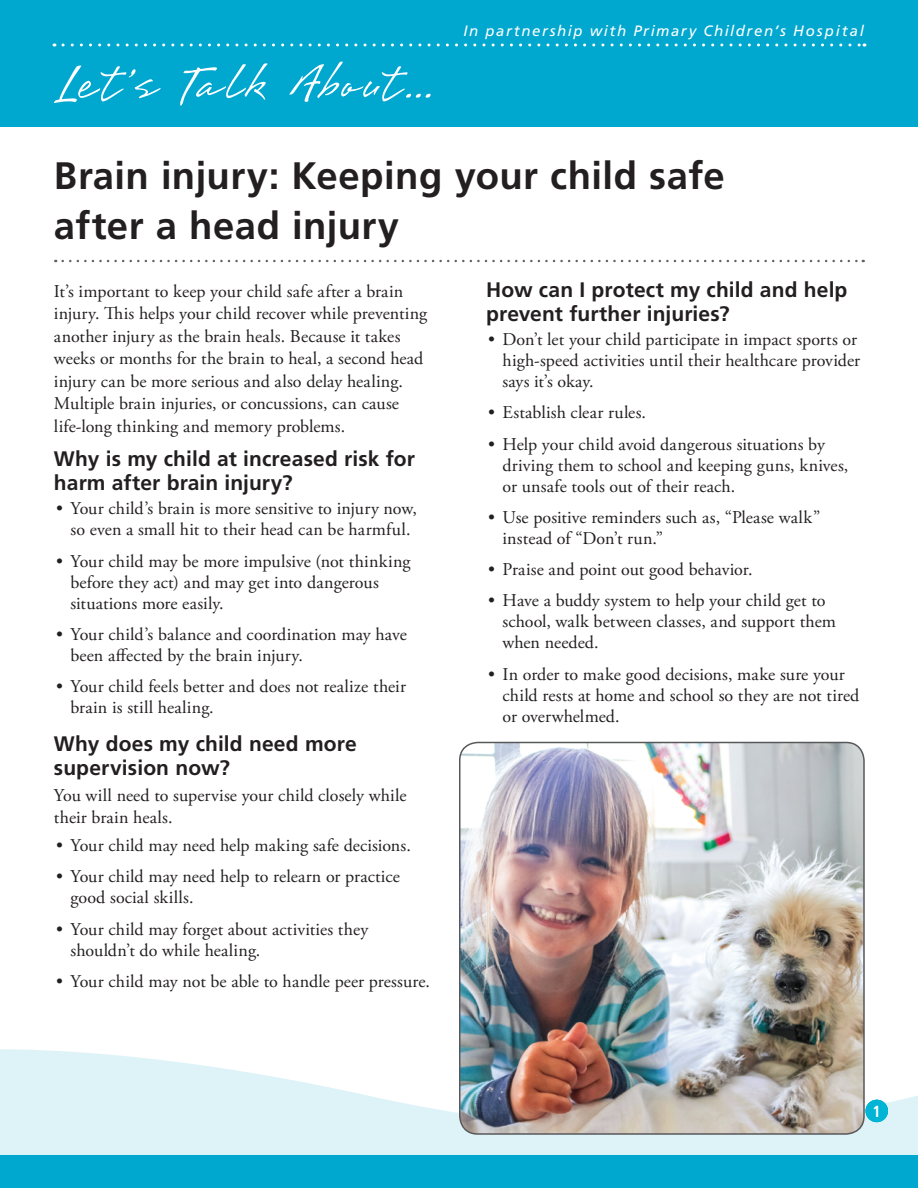
<style>
.page{position:relative;width:918px;height:1188px;background:#fff}
.page>*{position:absolute;margin:0;border:0;box-sizing:border-box;transform-origin:0 0}
.Title__h1{font:700 38.25px/49.5px "Frutiger LT Std";letter-spacing:.01em;color:#231f20}
.Level_1__h2{font:700 21px/24px "Frutiger LT Std";letter-spacing:.005em;color:#231f20}
.Main__p{font:18px/21px "Adobe Garamond Pro";letter-spacing:.005em;color:#231f20}
.Page_number{font:700 condensed 16.2px "Frutiger LT Std";color:#fff}
.t1{font:italic 15px "Frutiger LT Std";letter-spacing:.105em;color:#fff}
</style>
<div class="page">
<svg style="left:0;top:1049px;width:918px;height:107px;fill:#def3f8"></svg>
<div style="left:0;top:0;width:918px;height:127px;background:#00a7cf"></div>
<svg style="left:63px;top:44px;width:802px;height:2px"></svg>
<svg style="left:54px;top:62px;width:377px;height:44px"></svg>
<div style="left:0;top:1156px;width:918px;height:32px;background:#00a7cf"></div>
<div style="left:866px;top:1100px;width:22px;height:22px;background:#00b4d6;border-radius:50%"></div>
<svg style="left:63px;top:260px;width:801px;height:2px"></svg>
<img style="left:460px;top:742px;width:404px;height:392px">
<div style="left:459px;top:742px;width:406px;height:393px;border:2px solid #57585a;border-radius:18px"></div>
<p class="t1" style="left:463px;top:22px;width:402px">In partnership with Primary Children’s Hospital</p>
<p class="Title__h1" style="left:54px;top:152px;width:672px">Brain injury: Keeping your child safe after a head injury</p>
<p class="Main__p" style="left:54px;top:280px;width:375px;line-height:22.5px">It’s important to keep your child safe after a brain injury. This helps your child recover while preventing another injury as the brain heals. Because it takes weeks or months for the brain to heal, a second head injury can be more serious and also delay healing.<br>Multiple brain injuries, or concussions, can cause life-long thinking and memory problems.</p>
<p class="Level_1__h2" style="left:54px;top:447px;width:363px">Why is my child at increased risk for harm after brain injury?</p>
<p class="Main__p" style="left:56px;top:499px;width:362px;text-align:center">• Your child’s brain is more sensitive to injury now, so even a small hit to their head can be harmful.</p>
<p class="Main__p" style="left:70px;top:551px;width:342px;text-indent:-14px">• Your child may be more impulsive (not thinking before they act) and may get into dangerous situations more easily.</p>
<p class="Main__p" style="left:70px;top:624px;width:338px;text-indent:-14px">• Your child’s balance and coordination may have been affected by the brain injury.</p>
<p class="Main__p" style="left:70px;top:677px;width:337px;text-indent:-14px">• Your child feels better and does not realize their brain is still healing.</p>
<p class="Level_1__h2" style="left:54px;top:731px;width:304px">Why does my child need more supervision now?</p>
<p class="Main__p" style="left:54px;top:784px;width:354px;line-height:22.5px">You will need to supervise your child closely while their brain heals.</p>
<p class="Main__p" style="left:56px;top:836px;width:356px">• Your child may need help making safe decisions.</p>
<p class="Main__p" style="left:70px;top:867px;width:331px;text-indent:-14px">• Your child may need help to relearn or practice good social skills.</p>
<p class="Main__p" style="left:70px;top:919px;width:299px;text-indent:-14px">• Your child may forget about activities they shouldn’t do while healing.</p>
<p class="Main__p" style="left:56px;top:971px;width:375px">• Your child may not be able to handle peer pressure.</p>
<p class="Level_1__h2" style="left:486px;top:277px;width:363px">How can I protect my child and help prevent further injuries?</p>
<p class="Main__p" style="left:502px;top:329px;width:359px;text-indent:-14px">• Don’t let your child participate in impact sports or high-speed activities until their healthcare provider says it’s okay.</p>
<p class="Main__p" style="left:488px;top:403px;width:159px">• Establish clear rules.</p>
<p class="Main__p" style="left:502px;top:434px;width:347px;text-indent:-14px">• Help your child avoid dangerous situations by driving them to school and keeping guns, knives, or unsafe tools out of their reach.</p>
<p class="Main__p" style="left:502px;top:507px;width:319px;text-indent:-14px">• Use positive reminders such as, “Please walk” instead of “Don’t run.”</p>
<p class="Main__p" style="left:488px;top:560px;width:266px">• Praise and point out good behavior.</p>
<p class="Main__p" style="left:502px;top:591px;width:335px;text-indent:-14px">• Have a buddy system to help your child get to school, walk between classes, and support them when needed.</p>
<p class="Main__p" style="left:502px;top:664px;width:358px;text-indent:-14px">• In order to make good decisions, make sure your child rests at home and school so they are not tired or overwhelmed.</p>
<p class="Page_number" style="left:873px;top:1101px;width:10px">1</p>
</div>
